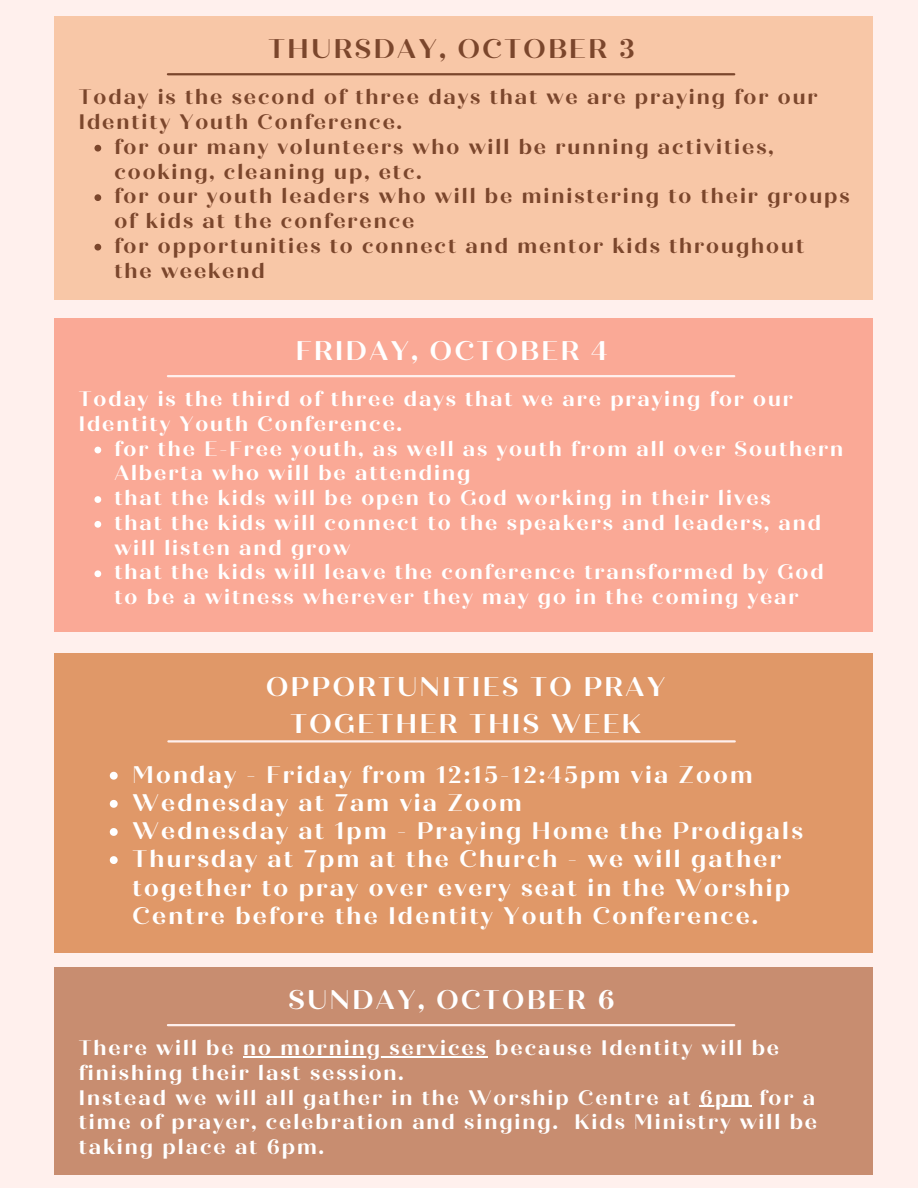
<style>
.page{position:relative;width:918px;height:1188px;background:#fff0ed}
.page>*{position:absolute;margin:0;border:0;box-sizing:border-box;transform-origin:0 0}
.t1{font:700 27px/37.2px "Quiche Display";letter-spacing:.095em;color:#fff;text-align:center}
.t2{font:700 27px "Quiche Display";letter-spacing:.095em;color:#7b462c}
.t3{font:700 24px/28.2px "Quiche Display";letter-spacing:.095em;color:#fff}
.t4{font:700 21px/24.8px "Quiche Display";letter-spacing:.095em;color:#fff}
.t5{font:700 21px/24.8px "Quiche Display";letter-spacing:.095em;color:#7b462c}
</style>
<div class="page">
<div style="left:55px;top:653px;width:818px;height:300px;background:#e09868"></div>
<hr style="left:168px;top:740px;width:567px;height:3px;background:#fff0ed">
<svg style="left:110px;top:772px;width:8px;height:8px"></svg>
<svg style="left:110px;top:800px;width:8px;height:8px"></svg>
<svg style="left:110px;top:828px;width:8px;height:8px"></svg>
<svg style="left:110px;top:856px;width:8px;height:8px"></svg>
<div style="left:55px;top:16px;width:818px;height:284px;background:#f8c7a7"></div>
<hr style="left:168px;top:73px;width:566px;height:2px;background:#7b462c">
<svg style="left:94px;top:145px;width:7px;height:7px"></svg>
<svg style="left:94px;top:194px;width:7px;height:7px"></svg>
<svg style="left:94px;top:244px;width:7px;height:7px"></svg>
<div style="left:55px;top:318px;width:818px;height:314px;background:#faa996"></div>
<hr style="left:168px;top:375px;width:566px;height:2px;background:#fff0ed">
<svg style="left:94px;top:447px;width:7px;height:6px"></svg>
<svg style="left:94px;top:496px;width:7px;height:7px"></svg>
<svg style="left:94px;top:521px;width:7px;height:7px"></svg>
<svg style="left:94px;top:570px;width:7px;height:7px"></svg>
<div style="left:55px;top:967px;width:818px;height:208px;background:#c88d70"></div>
<hr style="left:168px;top:1024px;width:566px;height:2px;background:#fff0ed">
<hr style="left:243px;top:1056px;width:245px;height:1px;background:#fff">
<hr style="left:700px;top:1106px;width:52px;height:1px;background:#fff">
<h1 class="t2" style="left:269px;top:32px;width:367px">THURSDAY, OCTOBER 3</h1>
<h3 class="t5" style="left:79px;top:85px;width:740px">Today is the second of three days that we are praying for our<br>Identity Youth Conference.</h3>
<p class="t5" style="left:114px;top:134px;width:661px">for our many volunteers who will be running activities, cooking, cleaning up, etc.</p>
<p class="t5" style="left:114px;top:184px;width:737px">for our youth leaders who will be ministering to their groups of kids at the conference</p>
<p class="t5" style="left:114px;top:233px;width:691px">for opportunities to connect and mentor kids throughout the weekend</p>
<p class="t1" style="left:296px;top:332px;width:313px">FRIDAY, OCTOBER 4</p>
<h1 class="t4" style="left:79px;top:387px;width:716px">Today is the third of three days that we are praying for our<br>Identity Youth Conference.</h1>
<p class="t4" style="left:114px;top:436px;width:730px">for the E-Free youth, as well as youth from all over Southern<br>Alberta who will be attending</p>
<p class="t4" style="left:114px;top:486px;width:658px">that the kids will be open to God working in their lives</p>
<p class="t4" style="left:114px;top:511px;width:708px">that the kids will connect to the speakers and leaders, and will listen and grow</p>
<p class="t4" style="left:114px;top:560px;width:711px">that the kids will leave the conference transformed by God to be a witness wherever they may go in the coming year</p>
<h1 class="t1" style="left:266px;top:668px;width:401px">OPPORTUNITIES TO PRAY<br>TOGETHER THIS WEEK</h1>
<h3 class="t3" style="left:133px;top:761px;width:622px">Monday - Friday from 12:15-12:45pm via Zoom</h3>
<p class="t3" style="left:133px;top:789px;width:390px">Wednesday at 7am via Zoom</p>
<p class="t3" style="left:133px;top:817px;width:672px">Wednesday at 1pm - Praying Home the Prodigals</p>
<p class="t3" style="left:133px;top:845px;width:659px">Thursday at 7pm at the Church - we will gather together to pray over every seat in the Worship<br>Centre before the Identity Youth Conference.</p>
<h1 class="t1" style="left:289px;top:981px;width:327px">SUNDAY, OCTOBER 6</h1>
<h3 class="t4" style="left:79px;top:1036px;width:740px">There will be no morning services because Identity will be finishing their last session.<br>Instead we will all gather in the Worship Centre at 6pm for a time of prayer, celebration and singing. Kids Ministry will be taking place at 6pm.</h3>
</div>
